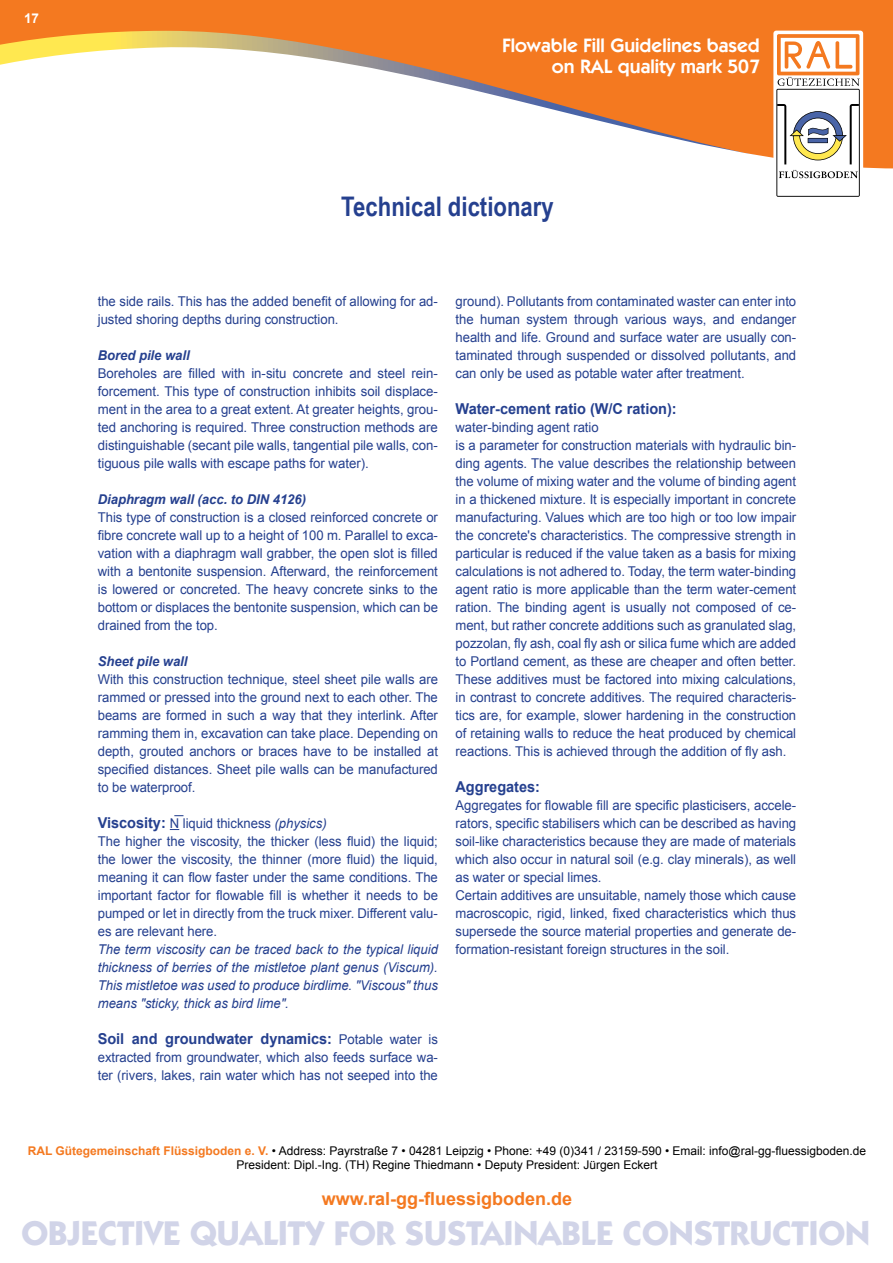
<style>
.page{position:relative;width:893px;height:1263px;background:#fff}
.page>*{position:absolute;margin:0;border:0;box-sizing:border-box;transform-origin:0 0}
.t1{font:700 34.5px "Itc Kabel";color:#d1d4e8}
.t2{font:700 27px "Arial Narrow";color:#25408f}
.t3{font:600 19.5px/20.7px "Itc Kabel";color:#fff;text-align:right}
.t4{font:700 18px "Arial";color:#f47920}
.t5{font:700 15px "Arial";letter-spacing:-.005em;color:#25408f}
.t6{font:13.5px/18px "Arial";letter-spacing:-.005em;color:#25408f}
.t7{font:italic 13.5px/18px "Arial";letter-spacing:-.005em;color:#25408f;text-align:justify}
.t8{font:italic 700 13.5px "Arial";letter-spacing:-.005em;color:#25408f}
.t9{font:700 13.5px "Arial";color:#fff}
.t10{font:12px/14.4px "Arial";color:#000;text-align:center}
.s1{font-weight:700;font-size:15px}
.s2{font-style:italic}
.s3{font-weight:400;font-size:13.5px}
.s4{font-weight:700;color:#f47920}
</style>
<div class="page">
<div style="left:0;top:0;width:892px;height:186px;background:#f47920"></div>
<svg style="left:24px;top:31px;width:840px;height:10px"></svg>
<svg style="left:0;top:41px;width:892px;height:145px;fill:#fff"></svg>
<div style="left:773px;top:31px;width:90px;height:169px;background:#fff;border-radius:3px"></div>
<svg style="left:776px;top:34px;width:84px;height:163px"></svg>
<p class="t9" style="left:24px;top:10px;width:17px">17</p>
<h3 class="t3" style="left:502px;top:35px;width:259px">Flowable Fill Guidelines based on RAL quality mark 507</h3>
<h2 class="t2" style="left:341px;top:186px;width:214px">Technical dictionary</h2>
<p class="t6" style="left:98px;top:292px;width:342px">the side rails. This has the added benefit of allowing for ad&shy;justed shoring depths during construction.</p>
<p class="t8" style="left:98px;top:346px;width:93px">Bored pile wall</p>
<p class="t6" style="left:98px;top:364px;width:342px;text-align:justify">Boreholes are filled with in-situ concrete and steel rein&shy;forcement. This type of construction inhibits soil displace&shy;ment in the area to a great extent. At greater heights, grou&shy;ted anchoring is required. Three construction methods are distinguishable (secant pile walls, tangential pile walls, con&shy;tiguous pile walls with escape paths for water).</p>
<p class="t8" style="left:98px;top:490px;width:210px">Diaphragm wall (acc. to DIN 4126)</p>
<p class="t6" style="left:98px;top:508px;width:342px;text-align:justify">This type of construction is a closed reinforced concrete or fibre concrete wall up to a height of 100 m. Parallel to exca&shy;vation with a diaphragm wall grabber, the open slot is filled with a bentonite suspension. Afterward, the reinforcement is lowered or concreted. The heavy concrete sinks to the bottom or displaces the bentonite suspension, which can be drained from the top.</p>
<p class="t8" style="left:98px;top:652px;width:91px">Sheet pile wall</p>
<p class="t6" style="left:98px;top:670px;width:342px;text-align:justify">With this construction technique, steel sheet pile walls are rammed or pressed into the ground next to each other. The beams are formed in such a way that they interlink. After ramming them in, excavation can take place. Depending on depth, grouted anchors or braces have to be installed at specified distances. Sheet pile walls can be manufactured to be waterproof.</p>
<p class="t6" style="left:98px;top:814px;width:342px"><span class="s1">Viscosity:</span> N liquid thickness <span class="s2">(physics)<br></span>The higher the viscosity, the thicker (less fluid) the liquid; the lower the viscosity, the thinner (more fluid) the liquid, meaning it can flow faster under the same conditions. The important factor for flowable fill is whether it needs to be pumped or let in directly from the truck mixer. Different valu&shy;es are relevant here.</p>
<p class="t7" style="left:98px;top:940px;width:342px">The term viscosity can be traced back to the typical liquid thickness of berries of the mistletoe plant genus (Viscum).<br>This mistletoe was used to produce birdlime. "Viscous" thus means "sticky, thick as bird lime".</p>
<p class="t5" style="left:98px;top:1029px;width:342px">Soil and groundwater dynamics: <span class="s3">Potable water is</span></p>
<p class="t6" style="left:98px;top:1048px;width:342px">extracted from groundwater, which also feeds surface wa&shy;ter (rivers, lakes, rain water which has not seeped into the</p>
<p class="t6" style="left:455px;top:292px;width:342px;text-align:justify">ground). Pollutants from contaminated waster can enter into the human system through various ways, and endanger health and life. Ground and surface water are usually con&shy;taminated through suspended or dissolved pollutants, and can only be used as potable water after treatment.</p>
<p class="t5" style="left:455px;top:399px;width:223px">Water-cement ratio (W/C ration):</p>
<p class="t6" style="left:455px;top:418px;width:342px">water-binding agent ratio<br>is a parameter for construction materials with hydraulic bin&shy;ding agents. The value describes the relationship between the volume of mixing water and the volume of binding agent in a thickened mixture. It is especially important in concrete manufacturing. Values which are too high or too low impair the concrete's characteristics. The compressive strength in particular is reduced if the value taken as a basis for mixing calculations is not adhered to. Today, the term water-binding agent ratio is more applicable than the term water-cement ration. The binding agent is usually not composed of ce&shy;ment, but rather concrete additions such as granulated slag, pozzolan, fly ash, coal fly ash or silica fume which are added to Portland cement, as these are cheaper and often better.<br>These additives must be factored into mixing calculations, in contrast to concrete additives. The required characteris&shy;tics are, for example, slower hardening in the construction of retaining walls to reduce the heat produced by chemical reactions. This is achieved through the addition of fly ash.</p>
<p class="t5" style="left:455px;top:777px;width:86px">Aggregates:</p>
<p class="t6" style="left:455px;top:796px;width:342px">Aggregates for flowable fill are specific plasticisers, accele&shy;rators, specific stabilisers which can be described as having soil-like characteristics because they are made of materials which also occur in natural soil (e.g. clay minerals), as well as water or special limes.<br>Certain additives are unsuitable, namely those which cause macroscopic, rigid, linked, fixed characteristics which thus supersede the source material properties and generate de&shy;formation-resistant foreign structures in the soil.</p>
<p class="t10" style="left:28px;top:1143px;width:840px"><span class="s4">RAL Gütegemeinschaft Flüssigboden e. V.</span> • Address: Payrstraße 7 • 04281 Leipzig • Phone: +49 (0)341 / 23159-590 • Email: info@ral-gg-fluessigboden.de<br>President: Dipl.-Ing. (TH) Regine Thiedmann • Deputy President: Jürgen Eckert</p>
<h3 class="t4" style="left:322px;top:1187px;width:252px">www.ral-gg-fluessigboden.de</h3>
<h1 class="t1" style="left:21px;top:1212px;width:850px">OBJECTIVE QUALITY FOR SUSTAINABLE CONSTRUCTION</h1>
</div>
